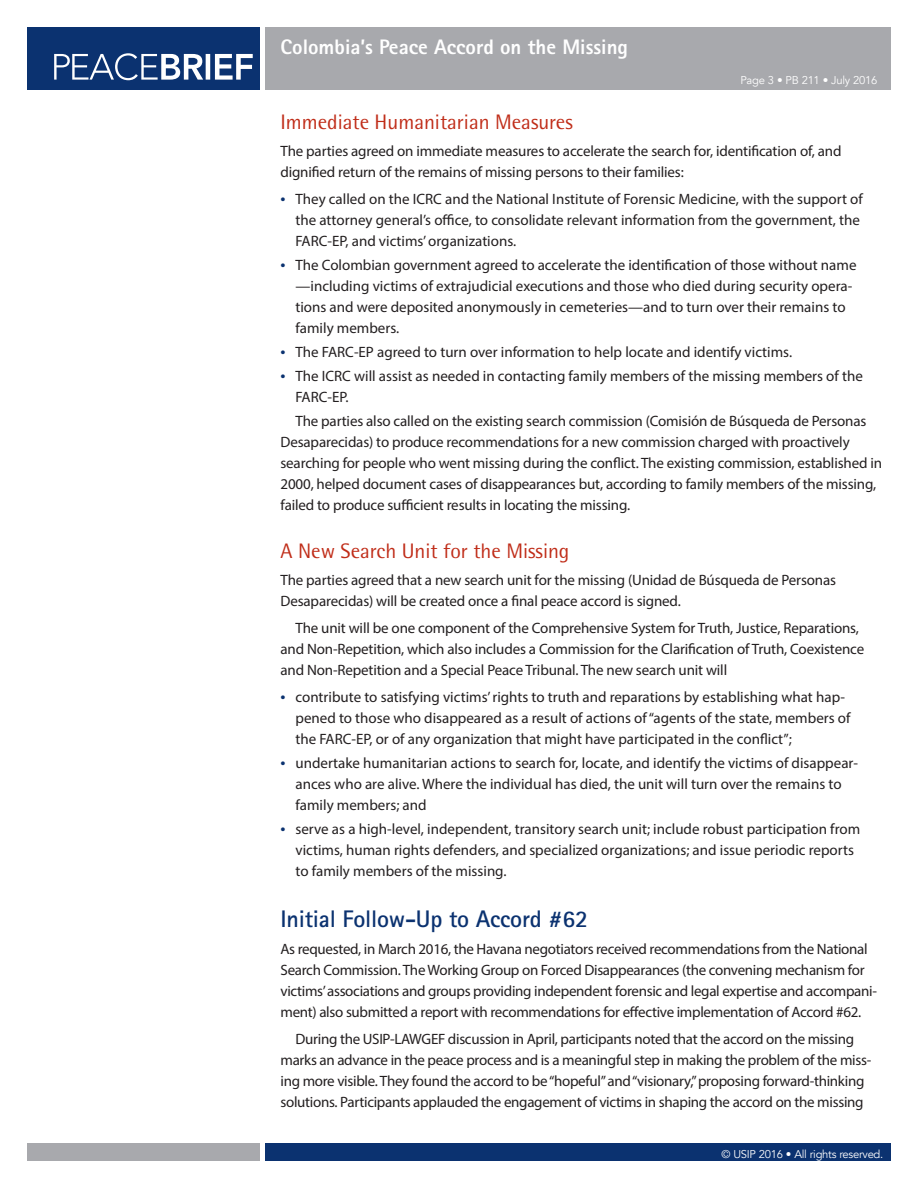
<style>
.page{position:relative;width:918px;height:1188px;background:#fff}
.page>*{position:absolute;margin:0;border:0;box-sizing:border-box;transform-origin:0 0}
.A1_head{font:700 24px "Rotis Sans Serif";letter-spacing:-.01em;color:#0b3270}
.A2_head{font:21px "Rotis Semi Sans";color:#c02d19}
.t1{font:800 21px "Rotis Sans Serif";color:#fff}
.bodytext_indent{font:15px/21px "Myriad Pro";letter-spacing:-.005em;color:#231f20}
.bodytext{font:15px/21px "Myriad Pro";letter-spacing:-.02em;color:#231f20}
.t2{font:11.25px "Avenir";letter-spacing:-.025em;color:#fff}
.s1{font-size:18px;color:#0b3270}
</style>
<div class="page">
<div style="left:265px;top:1143px;width:626px;height:18px;background:#0b3270"></div>
<div style="left:27px;top:1143px;width:233px;height:18px;background:#a8a9ad"></div>
<div style="left:265px;top:27px;width:626px;height:63px;background:#a8a9ad"></div>
<div style="left:27px;top:27px;width:233px;height:63px;background:#0b3270"></div>
<svg style="left:54px;top:53px;width:199px;height:27px"></svg>
<h2 class="t1" style="left:280px;top:34px;width:349px">Colombia’s Peace Accord on the Missing</h2>
<p class="t2" style="left:740px;top:73px;width:138px">Page 3 • PB 211 • July 2016</p>
<p class="A2_head" style="left:280px;top:110px;width:294px">Immediate Humanitarian Measures</p>
<p class="bodytext" style="left:280px;top:140px;width:563px">The parties agreed on immediate measures to accelerate the search for, identification of, and dignified return of the remains of missing persons to their families:</p>
<p class="bodytext_indent" style="left:296px;top:188px;width:569px;text-indent:-15px"><span class="s1">•</span> They called on the ICRC and the National Institute of Forensic Medicine, with the support of the attorney general’s office, to consolidate relevant information from the government, the<br>FARC-EP, and victims’ organizations.</p>
<p class="bodytext_indent" style="left:296px;top:254px;width:563px;text-indent:-15px"><span class="s1">•</span> The Colombian government agreed to accelerate the identification of those without name —including victims of extrajudicial executions and those who died during security opera&shy;tions and were deposited anonymously in cemeteries—and to turn over their remains to family members.</p>
<p class="bodytext_indent" style="left:280px;top:341px;width:513px"><span class="s1">•</span> The FARC-EP agreed to turn over information to help locate and identify victims.</p>
<p class="bodytext_indent" style="left:296px;top:365px;width:569px;text-indent:-15px"><span class="s1">•</span> The ICRC will assist as needed in contacting family members of the missing members of the<br>FARC-EP.</p>
<p class="bodytext_indent" style="left:280px;top:410px;width:603px;text-indent:15px">The parties also called on the existing search commission (Comisión de Búsqueda de Personas Desaparecidas) to produce recommendations for a new commission charged with proactively searching for people who went missing during the conflict. The existing commission, established in 2000, helped document cases of disappearances but, according to family members of the missing, failed to produce sufficient results in locating the missing.</p>
<p class="A2_head" style="left:280px;top:539px;width:290px">A New Search Unit for the Missing</p>
<p class="bodytext" style="left:280px;top:569px;width:557px">The parties agreed that a new search unit for the missing (Unidad de Búsqueda de Personas<br>Desaparecidas) will be created once a final peace accord is signed.</p>
<p class="bodytext_indent" style="left:280px;top:617px;width:585px;text-indent:15px">The unit will be one component of the Comprehensive System for Truth, Justice, Reparations, and Non-Repetition, which also includes a Commission for the Clarification of Truth, Coexistence and Non-Repetition and a Special Peace Tribunal. The new search unit will</p>
<p class="bodytext_indent" style="left:296px;top:686px;width:557px;text-indent:-15px"><span class="s1">•</span> contribute to satisfying victims’ rights to truth and reparations by establishing what hap&shy;pened to those who disappeared as a result of actions of “agents of the state, members of the FARC-EP, or of any organization that might have participated in the conflict”;</p>
<p class="bodytext_indent" style="left:296px;top:752px;width:564px;text-indent:-15px"><span class="s1">•</span> undertake humanitarian actions to search for, locate, and identify the victims of disappear&shy;ances who are alive. Where the individual has died, the unit will turn over the remains to family members; and</p>
<p class="bodytext_indent" style="left:296px;top:818px;width:566px;text-indent:-15px"><span class="s1">•</span> serve as a high-level, independent, transitory search unit; include robust participation from victims, human rights defenders, and specialized organizations; and issue periodic reports to family members of the missing.</p>
<p class="A1_head" style="left:280px;top:904px;width:309px">Initial Follow-Up to Accord #62</p>
<p class="bodytext" style="left:280px;top:938px;width:598px">As requested, in March 2016, the Havana negotiators received recommendations from the National Search Commission. The Working Group on Forced Disappearances (the convening mechanism for victims’ associations and groups providing independent forensic and legal expertise and accompani&shy;ment) also submitted a report with recommendations for effective implementation of Accord #62.</p>
<p class="bodytext_indent" style="left:280px;top:1028px;width:592px;text-align:center">During the USIP-LAWGEF discussion in April, participants noted that the accord on the missing marks an advance in the peace process and is a meaningful step in making the problem of the miss&shy;ing more visible. They found the accord to be “hopeful” and “visionary,” proposing forward-thinking solutions. Participants applauded the engagement of victims in shaping the accord on the missing</p>
<p class="t2" style="left:722px;top:1147px;width:163px">© USIP 2016 • All rights reserved.</p>
</div>
